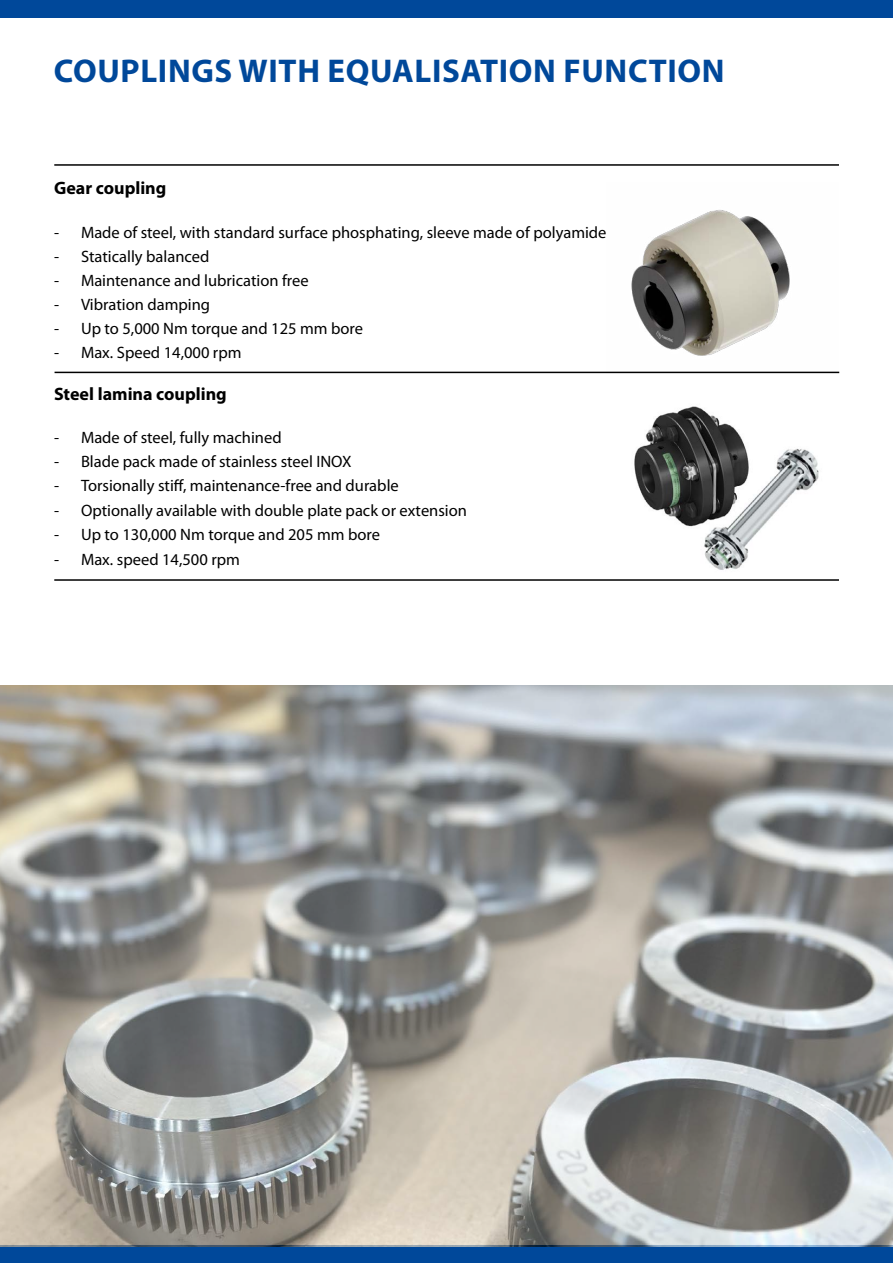
<style>
.page{position:relative;width:893px;height:1263px;background:#fff}
.page>*{position:absolute;margin:0;border:0;box-sizing:border-box;transform-origin:0 0}
.t1{font:700 33px "Myriad Pro";letter-spacing:.02em;color:#00489a}
.t2{font:700 18px "Myriad Pro";color:#000}
.t3{font:16.5px "Myriad Pro";color:#000}
</style>
<div class="page">
<hr style="left:54px;top:579px;width:785px;height:2px;background:#000">
<img style="left:607px;top:210px;width:231px;height:164px">
<img style="left:634px;top:406px;width:185px;height:164px">
<hr style="left:54px;top:164px;width:785px;height:2px;background:#000">
<hr style="left:55px;top:372px;width:784px;height:1px;background:#000">
<div style="left:0;top:0;width:893px;height:17px;background:#00489a"></div>
<div style="left:0;top:1246px;width:893px;height:17px;background:#00489a"></div>
<img style="left:0;top:686px;width:893px;height:560px">
<h1 class="t1" style="left:54px;top:49px;width:672px">COUPLINGS WITH EQUALISATION FUNCTION</h1>
<p class="t2" style="left:54px;top:176px;width:114px">Gear coupling</p>
<p class="t3" style="left:54px;top:222px;width:554px">- Made of steel, with standard surface phosphating, sleeve made of polyamide</p>
<p class="t3" style="left:54px;top:246px;width:157px">- Statically balanced</p>
<p class="t3" style="left:54px;top:270px;width:256px">- Maintenance and lubrication free</p>
<p class="t3" style="left:54px;top:294px;width:158px">- Vibration damping</p>
<p class="t3" style="left:54px;top:318px;width:311px">- Up to 5,000 Nm torque and 125 mm bore</p>
<p class="t3" style="left:54px;top:342px;width:189px">- Max. Speed 14,000 rpm</p>
<p class="t2" style="left:54px;top:382px;width:174px">Steel lamina coupling</p>
<p class="t3" style="left:54px;top:428px;width:229px">- Made of steel, fully machined</p>
<p class="t3" style="left:54px;top:452px;width:299px">- Blade pack made of stainless steel INOX</p>
<p class="t3" style="left:54px;top:476px;width:346px">- Torsionally stiff, maintenance-free and durable</p>
<p class="t3" style="left:54px;top:500px;width:415px">- Optionally available with double plate pack or extension</p>
<p class="t3" style="left:54px;top:524px;width:328px">- Up to 130,000 Nm torque and 205 mm bore</p>
<p class="t3" style="left:54px;top:550px;width:187px">- Max. speed 14,500 rpm</p>
</div>
